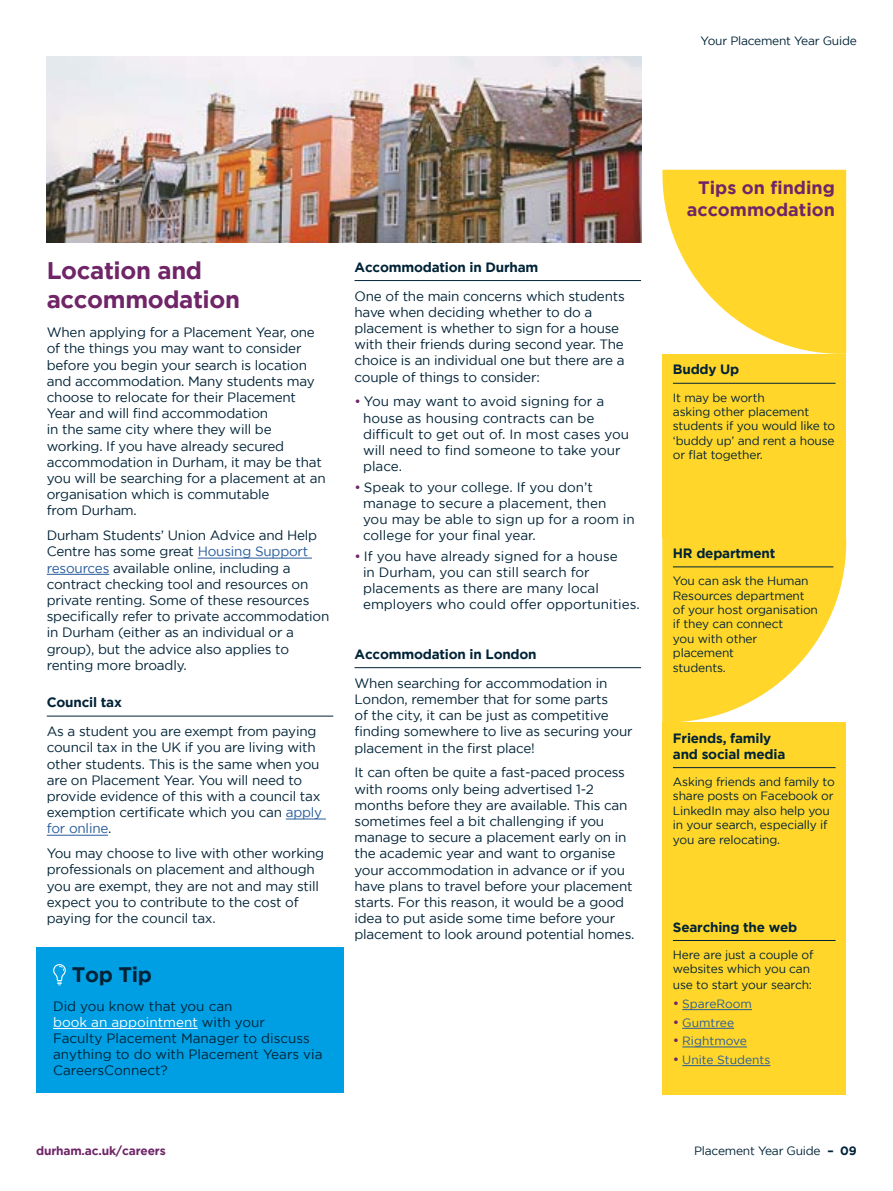
<style>
.page{position:relative;width:893px;height:1191px;background:#fff}
.page>*{position:absolute;margin:0;border:0;box-sizing:border-box;transform-origin:0 0}
.t1{font:700 24px/28.8px "Gotham";letter-spacing:-.015em;color:#6f2568}
.t2{font:700 21px "Gotham";letter-spacing:-.015em;color:#002337}
.t3{font:700 18px/21.6px "Gotham";color:#6f2568;text-align:right}
.t4{font:13.5px/16.2px "Gotham";letter-spacing:-.015em;color:#002337}
.t5{font:700 13.5px/16.2px "Gotham";letter-spacing:-.015em;color:#002337}
.t6{font:12px/14.4px "Gotham";letter-spacing:-.015em;color:#002337}
.t7{font:12px "Gotham";color:#275b9b}
.t8{font:700 12px "Gotham";letter-spacing:-.015em;color:#6f2568}
.s1{color:#275b9b}
.s2{color:#fff}
.s3{color:#6f2568}
.s4{font-size:13.5px;color:#6f2568}
.s5{font-weight:700}
</style>
<div class="page">
<hr style="left:198px;top:558px;width:114px;height:1px;background:#275b9b">
<hr style="left:47px;top:574px;width:62px;height:1px;background:#275b9b">
<hr style="left:47px;top:715px;width:286px;height:1px;background:#002337">
<hr style="left:286px;top:818px;width:40px;height:1px;background:#275b9b">
<hr style="left:47px;top:835px;width:61px;height:1px;background:#275b9b">
<hr style="left:355px;top:280px;width:286px;height:1px;background:#002337">
<hr style="left:355px;top:667px;width:286px;height:1px;background:#002337">
<div style="left:662px;top:354px;width:184px;height:183px;background:#ffd629"></div>
<hr style="left:673px;top:383px;width:163px;height:1px;background:#002337">
<svg style="left:662px;top:537px;width:184px;height:185px"></svg>
<hr style="left:673px;top:566px;width:160px;height:1px;background:#002337">
<div style="left:662px;top:722px;width:184px;height:189px;background:#ffd629"></div>
<hr style="left:673px;top:767px;width:163px;height:1px;background:#002337">
<div style="left:662px;top:911px;width:184px;height:183px;background:#ffd629"></div>
<hr style="left:673px;top:940px;width:163px;height:1px;background:#002337">
<hr style="left:682px;top:1009px;width:70px;height:1px;background:#275b9b">
<hr style="left:682px;top:1028px;width:52px;height:1px;background:#275b9b">
<hr style="left:682px;top:1046px;width:65px;height:1px;background:#275b9b">
<hr style="left:682px;top:1065px;width:88px;height:1px;background:#275b9b">
<svg style="left:662px;top:170px;width:184px;height:184px"></svg>
<div style="left:36px;top:947px;width:308px;height:145px;background:#009fe3"></div>
<hr style="left:53px;top:1028px;width:145px;height:1px;background:#fff">
<svg style="left:53px;top:964px;width:13px;height:21px"></svg>
<img style="left:47px;top:57px;width:594px;height:185px">
<p class="t6" style="left:701px;top:33px;width:158px">Your Placement Year Guide</p>
<h1 class="t1" style="left:47px;top:256px;width:195px">Location and accommodation</h1>
<p class="t4" style="left:47px;top:324px;width:280px">When applying for a Placement Year, one of the things you may want to consider before you begin your search is location and accommodation. Many students may choose to relocate for their Placement Year and will find accommodation<br>in the same city where they will be working. If you have already secured accommodation in Durham, it may be that you will be searching for a placement at an organisation which is commutable<br>from Durham.</p>
<p class="t4" style="left:47px;top:527px;width:284px">Durham Students’ Union Advice and Help Centre has some great <span class="s1">Housing Support resources</span> available online, including a contract checking tool and resources on private renting. Some of these resources specifically refer to private accommodation in Durham (either as an individual or a group), but the advice also applies to renting more broadly.</p>
<p class="t5" style="left:47px;top:694px;width:77px">Council tax</p>
<p class="t4" style="left:47px;top:723px;width:277px">As a student you are exempt from paying council tax in the UK if you are living with other students. This is the same when you are on Placement Year. You will need to provide evidence of this with a council tax exemption certificate which you can <span class="s1">apply for online</span>.</p>
<p class="t4" style="left:47px;top:845px;width:279px">You may choose to live with other working professionals on placement and although you are exempt, they are not and may still expect you to contribute to the cost of paying for the council tax.</p>
<h2 class="t2" style="left:72px;top:962px;width:82px">Top Tip</h2>
<p class="t4" style="left:53px;top:997px;width:271px">Did you know that you can<br><span class="s2">book an appointment</span> with your<br>Faculty Placement Manager to discuss anything to do with Placement Years via<br>CareersConnect?</p>
<p class="t5" style="left:355px;top:258px;width:185px">Accommodation in Durham</p>
<p class="t4" style="left:355px;top:287px;width:272px">One of the main concerns which students have when deciding whether to do a placement is whether to sign for a house with their friends during second year. The choice is an individual one but there are a couple of things to consider:</p>
<p class="t4" style="left:363px;top:393px;width:268px;text-indent:-9px"><span class="s3">•</span> You may want to avoid signing for a house as housing contracts can be difficult to get out of. In most cases you will need to find someone to take your place.</p>
<p class="t4" style="left:363px;top:478px;width:273px;text-indent:-9px"><span class="s3">•</span> Speak to your college. If you don’t manage to secure a placement, then<br>you may be able to sign up for a room in college for your final year.</p>
<p class="t4" style="left:363px;top:547px;width:278px;text-indent:-9px"><span class="s3">•</span> If you have already signed for a house<br>in Durham, you can still search for placements as there are many local employers who could offer opportunities.</p>
<p class="t5" style="left:355px;top:645px;width:184px">Accommodation in London</p>
<p class="t4" style="left:355px;top:674px;width:280px">When searching for accommodation in London, remember that for some parts<br>of the city, it can be just as competitive finding somewhere to live as securing your placement in the first place!</p>
<p class="t4" style="left:355px;top:764px;width:282px">It can often be quite a fast-paced process with rooms only being advertised 1-2 months before they are available. This can sometimes feel a bit challenging if you manage to secure a placement early on in the academic year and want to organise your accommodation in advance or if you have plans to travel before your placement starts. For this reason, it would be a good idea to put aside some time before your placement to look around potential homes.</p>
<p class="t8" style="left:36px;top:1143px;width:131px">durham.ac.uk/careers</p>
<h3 class="t3" style="left:687px;top:176px;width:150px">Tips on finding accommodation</h3>
<p class="t5" style="left:673px;top:361px;width:68px">Buddy Up</p>
<p class="t6" style="left:673px;top:390px;width:164px">It may be worth<br>asking other placement students if you would like to ‘buddy up’ and rent a house or flat together.</p>
<p class="t5" style="left:673px;top:545px;width:104px">HR department</p>
<p class="t6" style="left:673px;top:573px;width:147px">You can ask the Human<br>Resources department of your host organisation if they can connect<br>you with other placement<br>students.</p>
<p class="t5" style="left:673px;top:729px;width:114px">Friends, family and social media</p>
<p class="t6" style="left:673px;top:774px;width:163px">Asking friends and family to share posts on Facebook or<br>LinkedIn may also help you in your search, especially if you are relocating.</p>
<p class="t5" style="left:673px;top:918px;width:126px">Searching the web</p>
<p class="t6" style="left:673px;top:947px;width:142px">Here are just a couple of websites which you can</p>
<p class="t6" style="left:673px;top:977px;width:140px">use to start your search:</p>
<p class="t7" style="left:673px;top:997px;width:81px"><span class="s4">•</span> SpareRoom</p>
<p class="t7" style="left:673px;top:1015px;width:63px"><span class="s4">•</span> Gumtree</p>
<p class="t7" style="left:673px;top:1034px;width:75px"><span class="s4">•</span> Rightmove</p>
<p class="t7" style="left:673px;top:1053px;width:99px"><span class="s4">•</span> Unite Students</p>
<p class="t6" style="left:694px;top:1143px;width:164px">Placement Year Guide <span class="s5">– 09</span></p>
</div>
